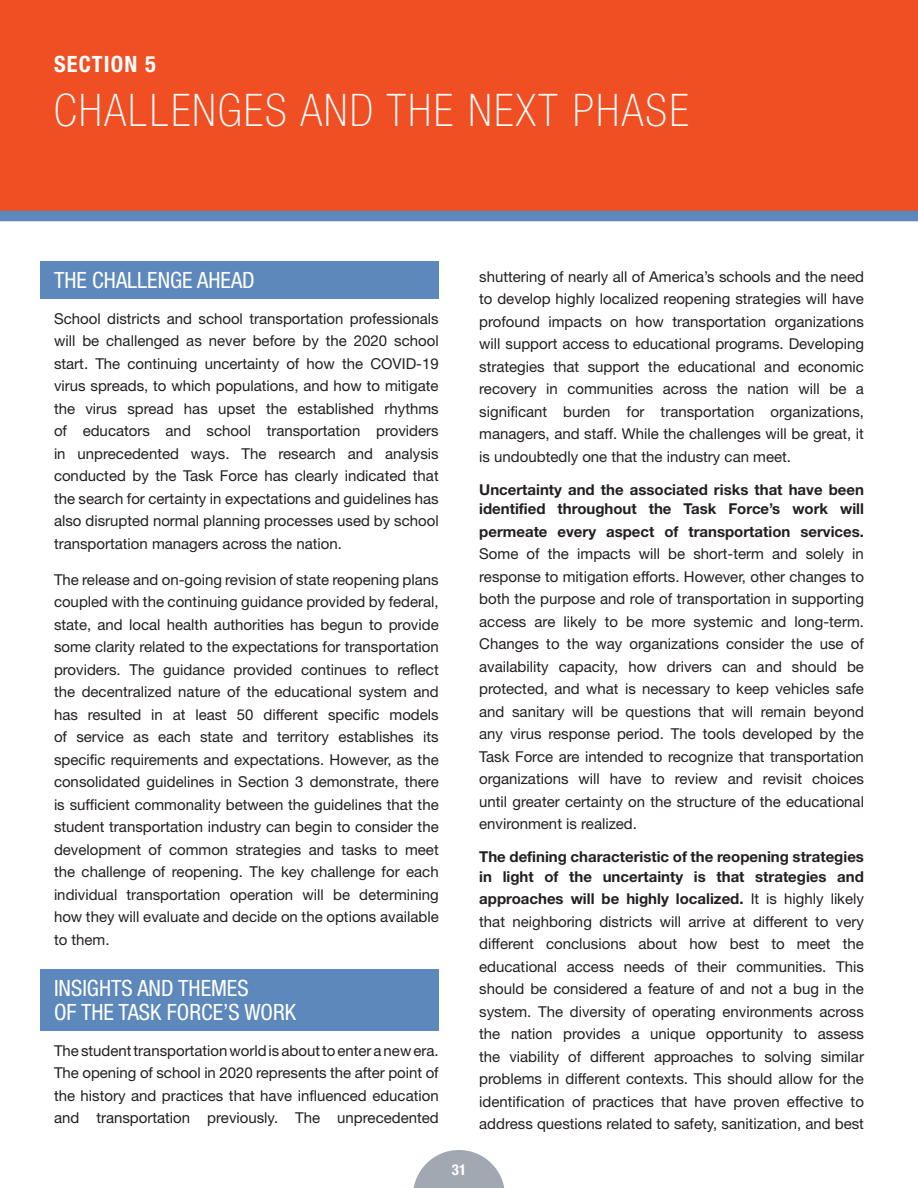
<style>
.page{position:relative;width:918px;height:1188px;background:#fff}
.page>*{position:absolute;margin:0;border:0;box-sizing:border-box;transform-origin:0 0}
.t1{font:100 condensed 45px "Helvetica Neue";letter-spacing:.05em;color:#fff}
.t2{font:condensed 22.5px/24px "Helvetica Neue";color:#fff}
.t3{font:700 condensed 22.5px "Helvetica Neue";letter-spacing:.05em;color:#fff}
.t4{font:15px/22.5px "Helvetica Neue";color:#231f20;text-align:justify}
.t5{font:700 15px/19.5px "Helvetica Neue";color:#231f20}
.t6{font:700 condensed 15px "Helvetica Neue";color:#fff}
.s1{font-weight:700}
</style>
<div class="page">
<div style="left:0;top:0;width:918px;height:216px;background:#f04f23"></div>
<div style="left:0;top:211px;width:918px;height:10px;background:#5c88bb"></div>
<svg style="left:413px;top:1150px;width:92px;height:38px"></svg>
<div style="left:40px;top:261px;width:399px;height:38px;background:#5c88bb"></div>
<div style="left:40px;top:969px;width:399px;height:62px;background:#5c88bb"></div>
<h2 class="t3" style="left:54px;top:56px;width:103px">SECTION 5</h2>
<h1 class="t1" style="left:54px;top:94px;width:636px">CHALLENGES AND THE NEXT PHASE</h1>
<h2 class="t2" style="left:54px;top:270px;width:202px">THE CHALLENGE AHEAD</h2>
<p class="t4" style="left:54px;top:309px;width:386px">School districts and school transportation professionals will be challenged as never before by the 2020 school start. The continuing uncertainty of how the COVID-19 virus spreads, to which populations, and how to mitigate the virus spread has upset the established rhythms of educators and school transportation providers in unprecedented ways. The research and analysis conducted by the Task Force has clearly indicated that the search for certainty in expectations and guidelines has also disrupted normal planning processes used by school transportation managers across the nation.</p>
<p class="t4" style="left:54px;top:570px;width:386px">The release and on-going revision of state reopening plans coupled with the continuing guidance provided by federal, state, and local health authorities has begun to provide some clarity related to the expectations for transportation providers. The guidance provided continues to reflect the decentralized nature of the educational system and has resulted in at least 50 different specific models of service as each state and territory establishes its specific requirements and expectations. However, as the consolidated guidelines in Section 3 demonstrate, there is sufficient commonality between the guidelines that the student transportation industry can begin to consider the development of common strategies and tasks to meet the challenge of reopening. The key challenge for each individual transportation operation will be determining how they will evaluate and decide on the options available to them.</p>
<h2 class="t2" style="left:54px;top:978px;width:244px">INSIGHTS AND THEMES<br>OF THE TASK FORCE’S WORK</h2>
<p class="t4" style="left:54px;top:1041px;width:386px">The student transportation world is about to enter a new era.<br>The opening of school in 2020 represents the after point of the history and practices that have influenced education and transportation previously. The unprecedented</p>
<p class="t6" style="left:452px;top:1164px;width:16px">31</p>
<p class="t4" style="left:479px;top:267px;width:386px">shuttering of nearly all of America’s schools and the need to develop highly localized reopening strategies will have profound impacts on how transportation organizations will support access to educational programs. Developing strategies that support the educational and economic recovery in communities across the nation will be a significant burden for transportation organizations, managers, and staff. While the challenges will be great, it is undoubtedly one that the industry can meet.</p>
<p class="t5" style="left:479px;top:481px;width:386px">Uncertainty and the associated risks that have been identified throughout the Task Force’s work will</p>
<p class="t5" style="left:479px;top:523px;width:386px">permeate every aspect of transportation services.</p>
<p class="t4" style="left:479px;top:544px;width:386px">Some of the impacts will be short-term and solely in response to mitigation efforts. However, other changes to both the purpose and role of transportation in supporting access are likely to be more systemic and long-term.<br>Changes to the way organizations consider the use of availability capacity, how drivers can and should be protected, and what is necessary to keep vehicles safe and sanitary will be questions that will remain beyond any virus response period. The tools developed by the Task Force are intended to recognize that transportation organizations will have to review and revisit choices until greater certainty on the structure of the educational environment is realized.</p>
<p class="t5" style="left:479px;top:849px;width:386px">The defining characteristic of the reopening strategies in light of the uncertainty is that strategies and</p>
<p class="t4" style="left:479px;top:889px;width:386px"><span class="s1">approaches will be highly localized.</span> It is highly likely that neighboring districts will arrive at different to very different conclusions about how best to meet the educational access needs of their communities. This should be considered a feature of and not a bug in the system. The diversity of operating environments across the nation provides a unique opportunity to assess the viability of different approaches to solving similar problems in different contexts. This should allow for the identification of practices that have proven effective to address questions related to safety, sanitization, and best</p>
</div>
